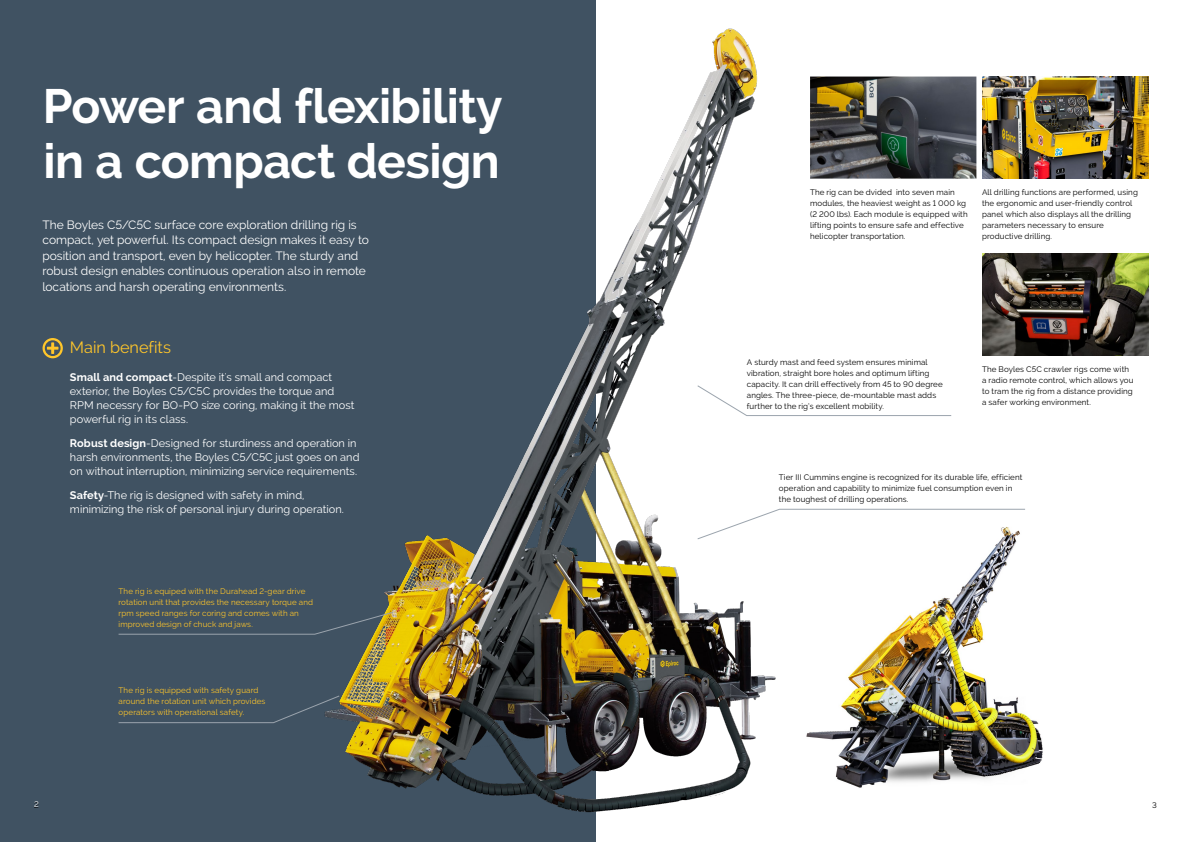
<style>
.page{position:relative;width:1191px;height:842px;background:#fff}
.page>*{position:absolute;margin:0;border:0;box-sizing:border-box;transform-origin:0 0}
.t1{font:700 48px/55px "Raleway";letter-spacing:-.01em;color:#fff}
.t2{font:16.3px "Raleway";letter-spacing:-.005em;color:#ffc62a}
.t3{font:12px/15.5px "Raleway";letter-spacing:-.005em;color:#fff}
.t4{font:11px/14px "Raleway";color:#fff}
.t5{font:8px/11px "Raleway";letter-spacing:.015em;color:#000}
.t6{font:8px/11px "Raleway";letter-spacing:.015em;color:#ffc62a}
.t7{font:8px "Raleway";color:#fff}
.s1{font-weight:700}
</style>
<div class="page">
<div style="left:0;top:0;width:595px;height:842px;background:#405262"></div>
<img style="left:229px;top:0;width:636px;height:842px">
<svg style="left:697px;top:385px;width:254px;height:31px"></svg>
<svg style="left:697px;top:509px;width:328px;height:30px"></svg>
<svg style="left:118px;top:612px;width:276px;height:23px"></svg>
<svg style="left:118px;top:695px;width:222px;height:28px"></svg>
<img style="left:982px;top:77px;width:166px;height:102px">
<img style="left:982px;top:254px;width:166px;height:102px">
<img style="left:810px;top:77px;width:166px;height:102px">
<svg style="left:43px;top:338px;width:20px;height:20px"></svg>
<img style="left:797px;top:524px;width:246px;height:264px">
<h1 class="t1" style="left:43px;top:79px;width:461px">Power and flexibility in a compact design</h1>
<p class="t3" style="left:43px;top:217px;width:328px">The Boyles C5/C5C surface core exploration drilling rig is compact, yet powerful. Its compact design makes it easy to position and transport, even by helicopter. The sturdy and robust design enables continuous operation also in remote locations and harsh operating environments.</p>
<h2 class="t2" style="left:70px;top:338px;width:103px">Main benefits</h2>
<h3 class="t4" style="left:70px;top:371px;width:286px"><span class="s1">Small and compact</span>-Despite it's small and compact exterior, the Boyles C5/C5C provides the torque and RPM necessry for BO-PO size coring, making it the most powerful rig in its class.</h3>
<h3 class="t4" style="left:70px;top:436px;width:291px"><span class="s1">Robust design</span>-Designed for sturdiness and operation in harsh environments, the Boyles C5/C5C just goes on and on without interruption, minimizing service requirements.</h3>
<h3 class="t4" style="left:70px;top:488px;width:275px"><span class="s1">Safety</span>-The rig is designed with safety in mind, minimizing the risk of personal injury during operation.</h3>
<p class="t6" style="left:119px;top:586px;width:196px">The rig is equiped with the Durahead 2-gear drive rotation unit that provides the necessary torque and rpm speed ranges for coring and comes with an improved design of chuck and jaws.</p>
<p class="t6" style="left:119px;top:685px;width:148px">The rig is equipped with safety guard around the rotation unit which provides operators with operational safety.</p>
<p class="t5" style="left:810px;top:186px;width:159px">The rig can be dvided into seven main modules, the heaviest weight as 1 000 kg (2 200 lbs). Each module is equipped with lifting points to ensure safe and effective helicopter transportation.</p>
<p class="t5" style="left:982px;top:186px;width:157px">All drilling functions are performed, using the ergonomic and user-friendly control panel which also displays all the drilling parameters necessary to ensure productive drilling.</p>
<p class="t5" style="left:747px;top:356px;width:197px">A sturdy mast and feed system ensures minimal vibration, straight bore holes and optimum lifting capacity. It can drill effectively from 45 to 90 degree angles. The three-piece, de-mountable mast adds further to the rig’s excellent mobility.</p>
<p class="t5" style="left:982px;top:363px;width:153px">The Boyles C5C crawler rigs come with a radio remote control, which allows you to tram the rig from a distance providing a safer working environment.</p>
<p class="t5" style="left:779px;top:472px;width:245px">Tier III Cummins engine is recognized for its durable life, efficient operation and capability to minimize fuel consumption even in the toughest of drilling operations.</p>
<p class="t7" style="left:34px;top:799px;width:6px">2</p>
<p class="t5" style="left:1152px;top:800px;width:6px">3</p>
</div>
